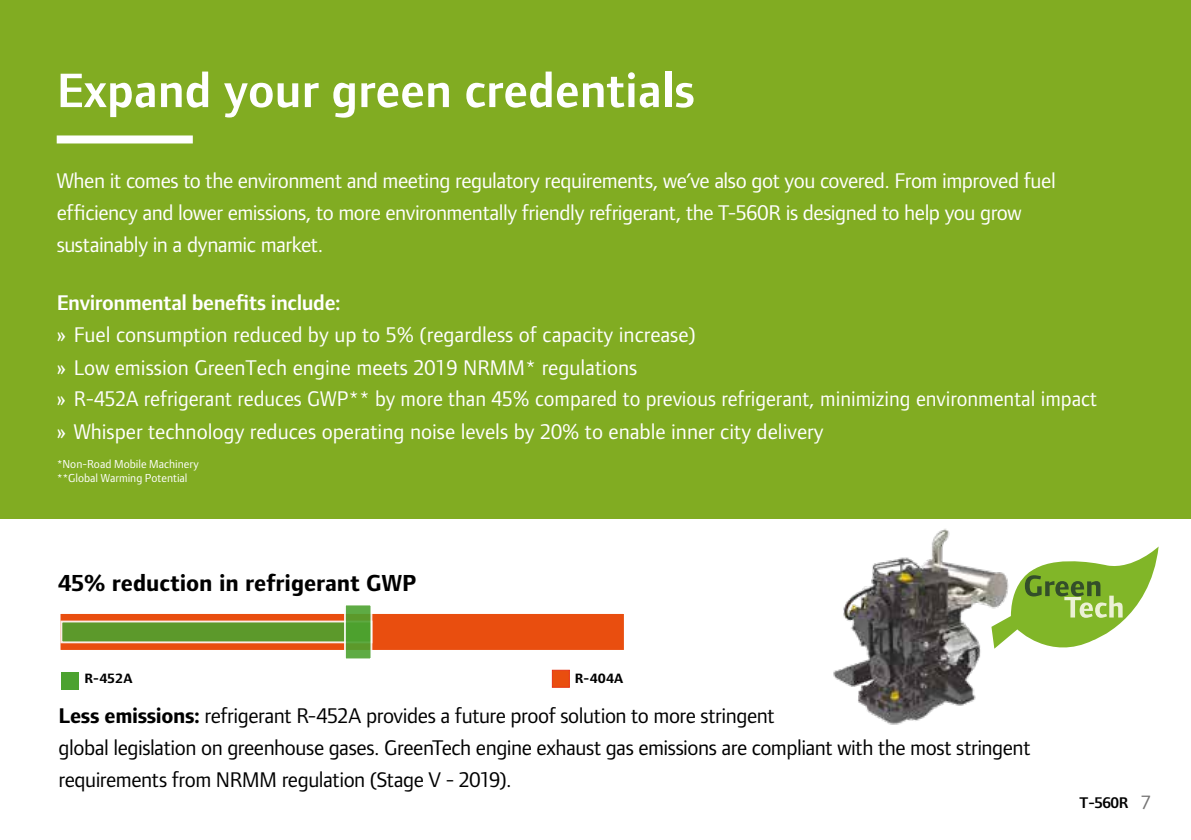
<style>
.page{position:relative;width:1191px;height:840px;background:#fff}
.page>*{position:absolute;margin:0;border:0;box-sizing:border-box;transform-origin:0 0}
.t1{font:600 50px "Foundry Form Sans Blonde";color:#fff}
.t2{font:700 24px "Foundry Form Sans Blonde";color:#000}
.t3{font:22px/32px "Foundry Form Sans Blonde";color:#fff}
.t4{font:22px/32px "Foundry Form Sans Blonde";letter-spacing:-.02em;color:#fff}
.t5{font:22px/32px "Foundry Form Sans Blonde";letter-spacing:-.02em;color:#000}
.t6{font:600 22px "Foundry Form Sans Blonde";letter-spacing:-.015em;color:#fff}
.t7{font:600 16px "Foundry Form Sans Blonde";color:#000}
.t8{font:700 14px "Foundry Form Sans Blonde";letter-spacing:.04em;color:#000}
.t9{font:12px/14.4px "Foundry Form Sans Blonde";color:#fff}
.s1{font-weight:700}
.s2{font-weight:400;font-size:20px;color:#757474}
</style>
<div class="page">
<div style="left:0;top:0;width:1191px;height:518px;background:#81ac22"></div>
<img style="left:833px;top:529px;width:158px;height:196px">
<div style="left:59px;top:611px;width:567px;height:40px;background:#e94e0f;border:2px solid #fff"></div>
<div style="left:60px;top:620px;width:312px;height:23px;background:#5c992b;border:2px solid #fff"></div>
<svg style="left:344px;top:605px;width:28px;height:54px"></svg>
<div style="left:62px;top:671px;width:17px;height:17px;background:#4ca22f"></div>
<div style="left:552px;top:669px;width:17px;height:18px;background:#e94e0f;border:1px solid #e63312"></div>
<svg style="left:991px;top:547px;width:167px;height:102px"></svg>
<div style="left:57px;top:135px;width:136px;height:8px;background:#fff"></div>
<h1 class="t1" style="left:57px;top:62px;width:640px">Expand your green credentials</h1>
<p class="t4" style="left:57px;top:164px;width:1000px">When it comes to the environment and meeting regulatory requirements, we’ve also got you covered. From improved fuel efficiency and lower emissions, to more environmentally friendly refrigerant, the T-560R is designed to help you grow sustainably in a dynamic market.</p>
<p class="t6" style="left:57px;top:290px;width:285px">Environmental benefits include:</p>
<p class="t3" style="left:57px;top:319px;width:1041px">» Fuel consumption reduced by up to 5% (regardless of capacity increase)<br>» Low emission GreenTech engine meets 2019 NRMM* regulations<br>» R-452A refrigerant reduces GWP** by more than 45% compared to previous refrigerant, minimizing environmental impact » Whisper technology reduces operating noise levels by 20% to enable inner city delivery</p>
<p class="t9" style="left:57px;top:456px;width:143px">*Non-Road Mobile Machinery **Global Warming Potential</p>
<p class="t2" style="left:59px;top:568px;width:359px">45% reduction in refrigerant GWP</p>
<p class="t8" style="left:85px;top:670px;width:49px">R-452A</p>
<p class="t8" style="left:575px;top:670px;width:50px">R-404A</p>
<p class="t5" style="left:59px;top:698px;width:973px"><span class="s1">Less emissions:</span> refrigerant R-452A provides a future proof solution to more stringent<br>global legislation on greenhouse gases. GreenTech engine exhaust gas emissions are compliant with the most stringent requirements from NRMM regulation (Stage V - 2019).</p>
<p class="t7" style="left:1079px;top:793px;width:73px">T-560R <span class="s2">7</span></p>
</div>
